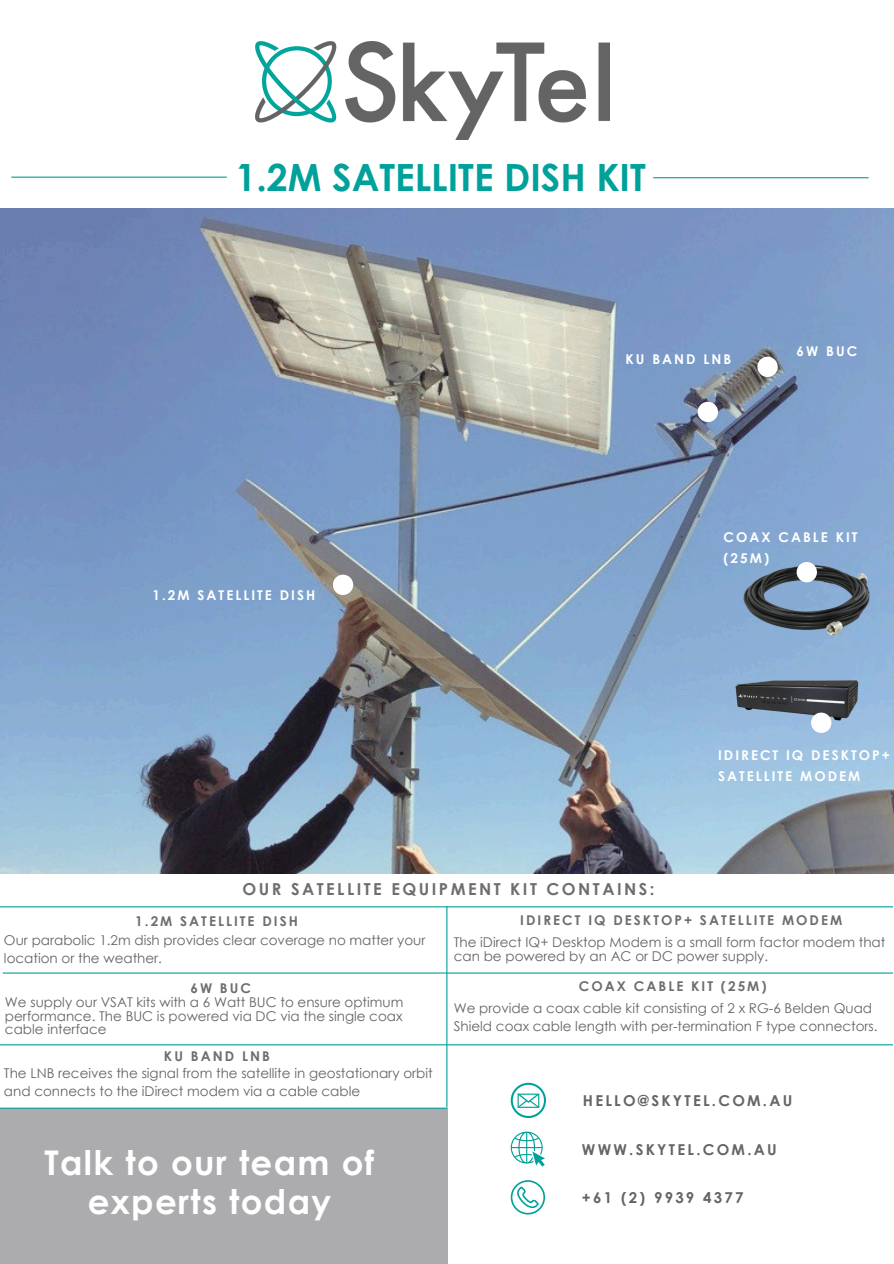
<style>
.page{position:relative;width:894px;height:1264px;background:#fff}
.page>*{position:absolute;margin:0;border:0;box-sizing:border-box;transform-origin:0 0}
.t1{font:700 37.5px "Century Gothic";color:#00a19a}
.t2{font:700 34.05px/39.3px "Century Gothic";letter-spacing:.04em;color:#fff;text-align:center}
.t3{font:700 16.5px "Century Gothic";letter-spacing:.15em;color:#6d6e71}
.t4{font:700 15px "Century Gothic";letter-spacing:.15em;color:#646469}
.t5{font:13.5px/18px "Century Gothic";color:#646469}
.t6{font:700 13.5px/20.2px "Century Gothic";letter-spacing:.15em;color:#fff}
.t7{font:700 13.5px "Century Gothic";letter-spacing:.15em;color:#6d6e71}
</style>
<div class="page">
<hr style="left:11px;top:177px;width:216px;height:1px;background:#00a19a">
<img style="left:255px;top:42px;width:354px;height:97px">
<div style="left:0;top:1107px;width:447px;height:156px;background:#acacaf"></div>
<svg style="left:510px;top:1180px;width:35px;height:34px"></svg>
<svg style="left:510px;top:1082px;width:35px;height:35px"></svg>
<svg style="left:510px;top:1131px;width:35px;height:35px"></svg>
<hr style="left:0;top:906px;width:892px;height:1px;background:#00a19a">
<hr style="left:3px;top:972px;width:889px;height:1px;background:#00a19a">
<hr style="left:0;top:1044px;width:892px;height:1px;background:#00a19a">
<hr style="left:446px;top:906px;width:1px;height:201px;background:#00a19a">
<hr style="left:0;top:1107px;width:446px;height:1px;background:#00a19a">
<img style="left:1px;top:208px;width:892px;height:665px">
<div style="left:333px;top:574px;width:20px;height:21px;background:#fff;border-radius:50%"></div>
<div style="left:697px;top:402px;width:20px;height:20px;background:#fff;border-radius:50%"></div>
<div style="left:757px;top:357px;width:20px;height:20px;background:#fff;border-radius:50%"></div>
<img style="left:740px;top:548px;width:134px;height:77px">
<div style="left:796px;top:562px;width:20px;height:20px;background:#fff;border-radius:50%"></div>
<img style="left:704px;top:625px;width:184px;height:153px">
<div style="left:810px;top:712px;width:21px;height:21px;background:#fff;border-radius:50%"></div>
<hr style="left:653px;top:177px;width:215px;height:1px;background:#00a19a">
<h4 class="t1" style="left:235px;top:153px;width:412px">1.2M SATELLITE DISH KIT</h4>
<p class="t6" style="left:625px;top:349px;width:107px">KU BAND LNB</p>
<h4 class="t6" style="left:796px;top:340px;width:62px">6W BUC</h4>
<p class="t6" style="left:152px;top:584px;width:164px">1.2M SATELLITE DISH</p>
<p class="t6" style="left:723px;top:527px;width:136px">COAX CABLE KIT (25M)</p>
<p class="t6" style="left:717px;top:743px;width:173px;line-height:21.3px">IDIRECT IQ DESKTOP+<br>SATELLITE MODEM</p>
<h4 class="t3" style="left:242px;top:878px;width:413px">OUR SATELLITE EQUIPMENT KIT CONTAINS:</h4>
<h4 class="t5" style="left:4px;top:930px;width:423px">Our parabolic 1.2m dish provides clear coverage no matter your location or the weather.</h4>
<p class="t5" style="left:5px;top:995px;width:400px;line-height:13.5px;text-align:justify">We supply our VSAT kits with a 6 Watt BUC to ensure optimum performance. The BUC is powered via DC via the single coax cable interface</p>
<h3 class="t7" style="left:135px;top:912px;width:164px">1.2M SATELLITE DISH</h3>
<h4 class="t7" style="left:520px;top:911px;width:323px">IDIRECT IQ DESKTOP+ SATELLITE MODEM</h4>
<h2 class="t5" style="left:453px;top:935px;width:433px;line-height:13.5px">The iDirect IQ+ Desktop Modem is a small form factor modem that can be powered by an AC or DC power supply.</h2>
<p class="t7" style="left:579px;top:977px;width:189px">COAX CABLE KIT (25M)</p>
<h4 class="t7" style="left:190px;top:979px;width:62px">6W BUC</h4>
<h3 class="t5" style="left:453px;top:998px;width:425px">We provide a coax cable kit consisting of 2 x RG-6 Belden Quad<br>Shield coax cable length with per-termination F type connectors.</h3>
<p class="t7" style="left:164px;top:1047px;width:107px">KU BAND LNB</p>
<p class="t5" style="left:4px;top:1063px;width:430px">The LNB receives the signal from the satellite in geostationary orbit and connects to the iDirect modem via a cable cable</p>
<h4 class="t2" style="left:44px;top:1141px;width:331px">Talk to our team of experts today</h4>
<p class="t4" style="left:582px;top:1090px;width:211px">HELLO@SKYTEL.COM.AU</p>
<h4 class="t4" style="left:582px;top:1139px;width:196px">WWW.SKYTEL.COM.AU</h4>
<p class="t4" style="left:582px;top:1187px;width:163px">+61 (2) 9939 4377</p>
</div>
